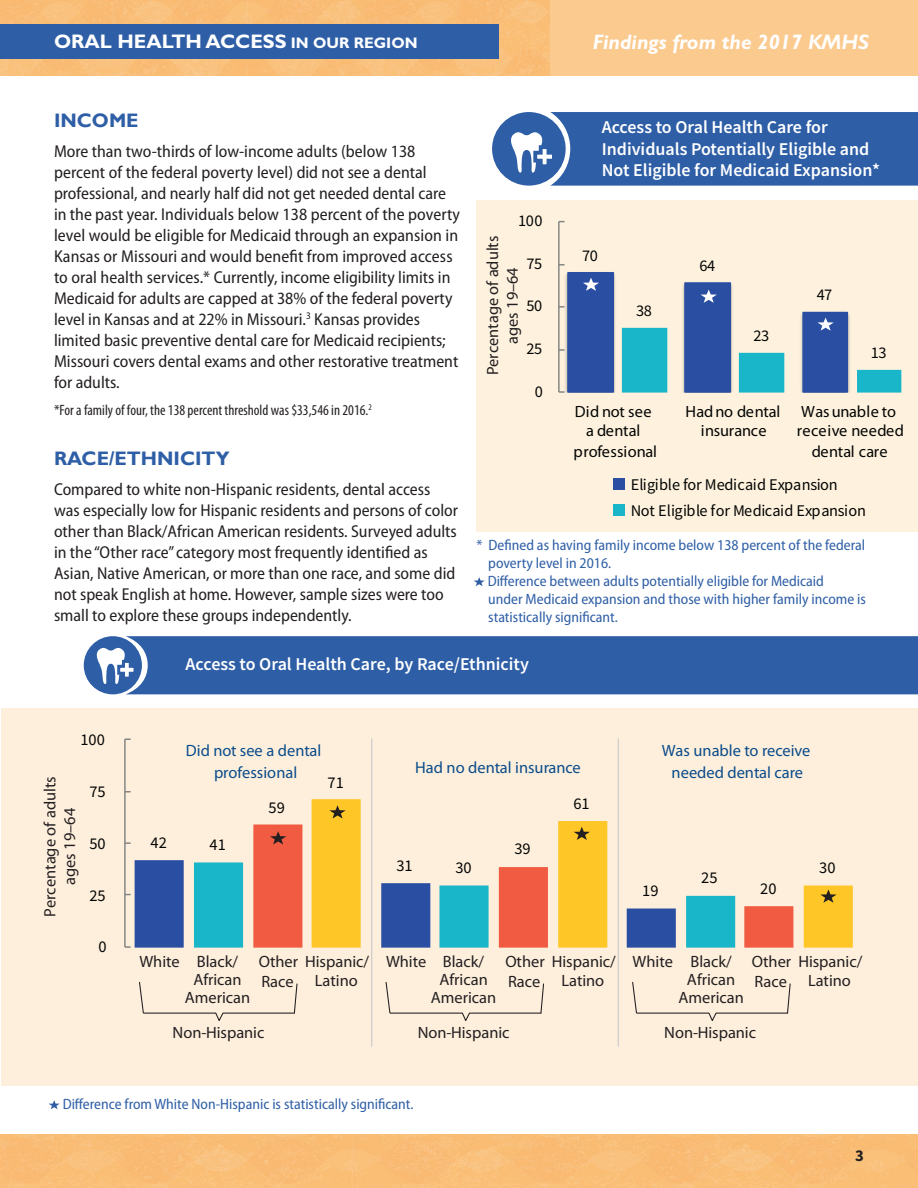
<style>
.page{position:relative;width:918px;height:1188px;background:#fff}
.page>*{position:absolute;margin:0;border:0;box-sizing:border-box;transform-origin:0 0}
.t1{font:italic 700 21px "Gill Sans Std";color:#fff}
.Body_Text{font:700 19.65px "Gill Sans Std";color:#fff}
.Head_2{font:700 19.5px "Gill Sans";color:#2e5ea6}
.t2{font:600 18px/21.6px "Source Sans Pro";color:#fff}
.Body_Text-2{font:semi-condensed 17.25px/21px "Myriad Pro";color:#231f20}
.t3{font:700 16.5px "Source Sans Pro";color:#231f20}
.t4{font:16.35px/19px "Myriad Pro";color:#231f20}
.t5{font:16.35px/25.8px "Source Sans Pro";letter-spacing:-.005em;color:#040503}
.t6{font:16.35px/21.5px "Myriad Pro";color:#0a4c8a;text-align:center}
.t7{font:16.35px/20px "Myriad Pro";color:#040503;text-align:center}
.t8{font:semi-condensed 15px/18px "Myriad Pro";color:#2e5ea6}
.t9{font:condensed 15px "Myriad Pro";color:#231f20}
.s1{font-size:15.3px}
</style>
<div class="page">
<div style="left:1px;top:708px;width:917px;height:378px;background:#feefdd"></div>
<img style="left:0;top:1134px;width:918px;height:54px">
<div style="left:550px;top:0;width:368px;height:76px;background:#fbca8f"></div>
<img style="left:0;top:0;width:550px;height:76px">
<div style="left:126px;top:636px;width:792px;height:58px;background:#2e5ea6"></div>
<div style="left:84px;top:636px;width:58px;height:58px;background:#2e5ea6;border-radius:50%"></div>
<svg style="left:96px;top:647px;width:42px;height:38px"></svg>
<div style="left:0;top:25px;width:498px;height:34px;background:#2e5ea6"></div>
<svg style="left:49px;top:1100px;width:11px;height:9px"></svg>
<hr style="left:371px;top:738px;width:1px;height:309px;background:#c7c8ca">
<hr style="left:618px;top:738px;width:1px;height:309px;background:#c7c8ca">
<svg style="left:312px;top:799px;width:541px;height:149px"></svg>
<svg style="left:253px;top:825px;width:540px;height:123px"></svg>
<hr style="left:124px;top:739px;width:2px;height:208px;background:#808180">
<svg style="left:125px;top:946px;width:6px;height:2px"></svg>
<svg style="left:135px;top:860px;width:541px;height:88px"></svg>
<svg style="left:139px;top:982px;width:159px;height:39px"></svg>
<svg style="left:632px;top:982px;width:159px;height:39px"></svg>
<svg style="left:385px;top:982px;width:159px;height:39px"></svg>
<svg style="left:329px;top:805px;width:17px;height:14px"></svg>
<svg style="left:270px;top:831px;width:16px;height:13px"></svg>
<svg style="left:574px;top:827px;width:16px;height:13px"></svg>
<svg style="left:820px;top:890px;width:17px;height:13px"></svg>
<div style="left:492px;top:112px;width:74px;height:74px;background:#2e5ea6;border-radius:50%"></div>
<div style="left:477px;top:200px;width:441px;height:331px;background:#fef2df"></div>
<hr style="left:558px;top:222px;width:2px;height:170px;background:#808180">
<div style="left:613px;top:479px;width:12px;height:11px;background:#2a4fa2"></div>
<div style="left:613px;top:504px;width:12px;height:12px;background:#19b5c9"></div>
<svg style="left:474px;top:577px;width:11px;height:9px"></svg>
<svg style="left:559px;top:271px;width:342px;height:122px"></svg>
<div style="left:509px;top:112px;width:409px;height:74px;background:#2e5ea6"></div>
<p class="Body_Text" style="left:54px;top:30px;width:365px">ORAL HEALTH ACCESS <span class="s1">IN OUR REGION</span></p>
<p class="t1" style="left:593px;top:30px;width:278px">Findings from the 2017 KMHS</p>
<p class="Head_2" style="left:54px;top:109px;width:86px">INCOME</p>
<p class="Body_Text-2" style="left:54px;top:141px;width:408px">More than two-thirds of low-income adults (below 138 percent of the federal poverty level) did not see a dental professional, and nearly half did not get needed dental care in the past year. Individuals below 138 percent of the poverty level would be eligible for Medicaid through an expansion in Kansas or Missouri and would benefit from improved access to oral health services.* Currently, income eligibility limits in Medicaid for adults are capped at 38% of the federal poverty level in Kansas and at 22% in Missouri.<sup>3</sup> Kansas provides limited basic preventive dental care for Medicaid recipients; Missouri covers dental exams and other restorative treatment for adults.</p>
<p class="t9" style="left:54px;top:402px;width:319px">*For a family of four, the 138 percent threshold was $33,546 in 2016.<sup>2</sup></p>
<p class="Head_2" style="left:54px;top:447px;width:177px">RACE/ETHNICITY</p>
<p class="Body_Text-2" style="left:54px;top:479px;width:406px">Compared to white non-Hispanic residents, dental access was especially low for Hispanic residents and persons of color other than Black/African American residents. Surveyed adults in the “Other race” category most frequently identified as Asian, Native American, or more than one race, and some did not speak English at home. However, sample sizes were too small to explore these groups independently.</p>
<p class="t5" style="left:518px;top:208px;width:26px">100</p>
<p class="t4" style="left:483px;top:375px;width:141px;line-height:19.6px;text-align:center;rotate:-90deg">Percentage of adults ages 19–64</p>
<p class="t5" style="left:526px;top:250px;width:17px">75</p>
<p class="t5" style="left:526px;top:293px;width:17px">50</p>
<p class="t5" style="left:526px;top:336px;width:17px">25</p>
<p class="t5" style="left:535px;top:378px;width:10px">0</p>
<p class="t2" style="left:602px;top:116px;width:280px">Access to Oral Health Care for<br>Individuals Potentially Eligible and<br>Not Eligible for Medicaid Expansion*</p>
<p class="t5" style="left:582px;top:243px;width:17px">70</p>
<p class="t5" style="left:636px;top:297px;width:17px">38</p>
<p class="t5" style="left:699px;top:253px;width:17px">64</p>
<p class="t5" style="left:754px;top:323px;width:17px">23</p>
<p class="t5" style="left:817px;top:282px;width:17px">47</p>
<p class="t5" style="left:871px;top:340px;width:17px">13</p>
<p class="t7" style="left:574px;top:402px;width:85px">Did not see a dental professional</p>
<p class="t7" style="left:797px;top:402px;width:109px">Was unable to receive needed dental care</p>
<p class="t7" style="left:686px;top:402px;width:96px;line-height:19.4px">Hadno dental insurance</p>
<p class="t5" style="left:631px;top:471px;width:237px">Eligible for Medicaid Expansion<br>Not Eligible for Medicaid Expansion</p>
<p class="t8" style="left:488px;top:537px;width:378px;text-indent:-12px">* Defined as having family income below 138 percent of the federal poverty level in 2016.</p>
<p class="t8" style="left:488px;top:573px;width:380px">Difference between adults potentially eligible for Medicaid<br>under Medicaid expansion and those with higher family income is statistically significant.</p>
<p class="t5" style="left:80px;top:727px;width:26px">100</p>
<p class="t4" style="left:41px;top:917px;width:142px;line-height:19.6px;text-align:center;rotate:-90deg">Percentage of adults ages 19–64</p>
<p class="t5" style="left:89px;top:779px;width:18px">75</p>
<p class="t5" style="left:89px;top:830px;width:18px">50</p>
<p class="t5" style="left:89px;top:882px;width:18px">25</p>
<p class="t5" style="left:99px;top:934px;width:10px">0</p>
<p class="t2" style="left:186px;top:653px;width:345px">Access to Oral Health Care, by Race/Ethnicity</p>
<p class="t6" style="left:186px;top:741px;width:137px">Did not see a dental professional</p>
<p class="t6" style="left:662px;top:741px;width:150px">Was unable to receive</p>
<p class="t6" style="left:415px;top:757px;width:167px">Had no dental insurance</p>
<p class="t6" style="left:672px;top:762px;width:133px">needed dental care</p>
<p class="t5" style="left:328px;top:770px;width:18px">71</p>
<p class="t5" style="left:151px;top:830px;width:18px">42</p>
<p class="t5" style="left:210px;top:832px;width:18px">41</p>
<p class="t5" style="left:269px;top:795px;width:18px">59</p>
<p class="t5" style="left:396px;top:853px;width:18px">31</p>
<p class="t5" style="left:455px;top:855px;width:18px">30</p>
<p class="t5" style="left:514px;top:836px;width:18px">39</p>
<p class="t5" style="left:573px;top:790px;width:18px">61</p>
<p class="t5" style="left:642px;top:877px;width:18px">19</p>
<p class="t5" style="left:701px;top:865px;width:18px">25</p>
<p class="t5" style="left:760px;top:875px;width:18px">20</p>
<p class="t5" style="left:819px;top:855px;width:18px">30</p>
<p class="t4" style="left:139px;top:952px;width:100px">White Black/</p>
<p class="t4" style="left:193px;top:970px;width:50px">African</p>
<p class="t4" style="left:185px;top:988px;width:67px">American</p>
<p class="t4" style="left:315px;top:952px;width:56px;text-indent:-56px">Other Hispanic/<br>Latino</p>
<p class="t4" style="left:261px;top:973px;width:34px">Race</p>
<p class="t4" style="left:173px;top:1024px;width:93px">Non-Hispanic</p>
<p class="t4" style="left:386px;top:952px;width:100px">White Black/</p>
<p class="t4" style="left:439px;top:970px;width:50px">African</p>
<p class="t4" style="left:431px;top:988px;width:67px">American</p>
<p class="t4" style="left:561px;top:952px;width:56px;text-indent:-56px">Other Hispanic/<br>Latino</p>
<p class="t4" style="left:508px;top:973px;width:34px">Race</p>
<p class="t4" style="left:418px;top:1024px;width:93px">Non-Hispanic</p>
<p class="t4" style="left:633px;top:952px;width:101px">White Black/</p>
<p class="t4" style="left:687px;top:970px;width:50px">African</p>
<p class="t4" style="left:678px;top:988px;width:67px">American</p>
<p class="t4" style="left:808px;top:952px;width:56px;text-indent:-56px">Other Hispanic/<br>Latino</p>
<p class="t4" style="left:755px;top:973px;width:34px">Race</p>
<p class="t4" style="left:664px;top:1024px;width:93px">Non-Hispanic</p>
<p class="t8" style="left:63px;top:1096px;width:352px">Difference from White Non-Hispanic is statistically significant.</p>
<p class="t3" style="left:855px;top:1145px;width:10px">3</p>
</div>
